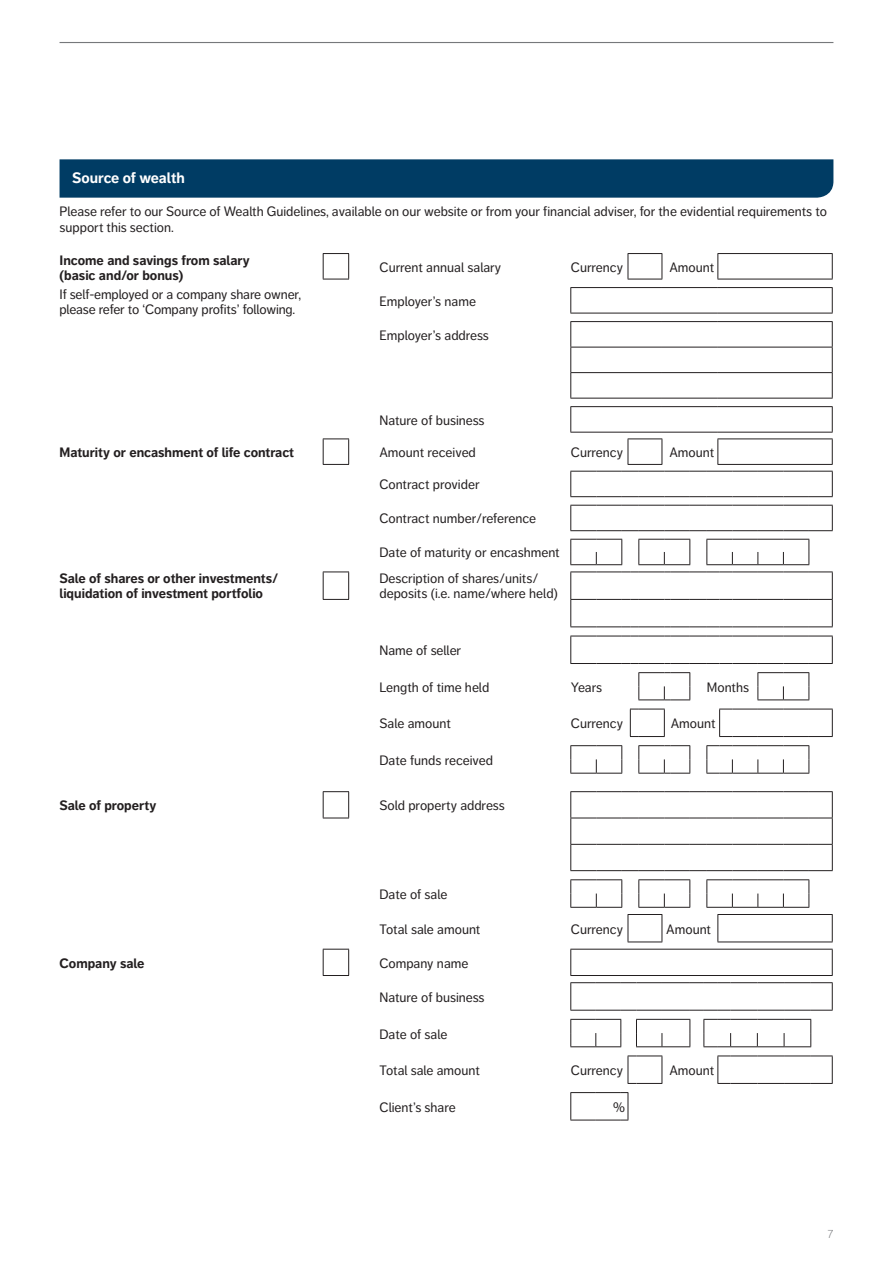
<style>
.page{position:relative;width:893px;height:1263px;background:#fff}
.page>*{position:absolute;margin:0;border:0;box-sizing:border-box;transform-origin:0 0}
.t1{font:700 15px "Friends Life Dagny";letter-spacing:-.005em;color:#fff}
.t2{font:13.5px/15px "Friends Life Dagny";color:#231f20}
.t3{font:700 13.5px/15px "Friends Life Dagny";color:#231f20}
.t4{font:300 12px "Friends Life Dagny";color:#76787b}
</style>
<div class="page">
<hr style="left:60px;top:42px;width:773px;height:1px;background:#76787b">
<div style="left:60px;top:159px;width:773px;height:39px;background:#003c64"></div>
<svg style="left:349px;top:254px;width:483px;height:178px"></svg>
<svg style="left:628px;top:254px;width:1px;height:25px"></svg>
<hr style="left:628px;top:253px;width:34px;height:1px;background:#231f20">
<svg style="left:662px;top:254px;width:1px;height:25px"></svg>
<svg style="left:717px;top:254px;width:1px;height:25px"></svg>
<hr style="left:717px;top:253px;width:116px;height:1px;background:#231f20">
<svg style="left:832px;top:254px;width:1px;height:25px"></svg>
<svg style="left:323px;top:253px;width:26px;height:27px"></svg>
<hr style="left:628px;top:279px;width:34px;height:1px;background:#231f20">
<hr style="left:717px;top:279px;width:116px;height:1px;background:#231f20">
<svg style="left:570px;top:288px;width:1px;height:25px"></svg>
<hr style="left:570px;top:287px;width:58px;height:1px;background:#231f20">
<hr style="left:628px;top:287px;width:34px;height:1px;background:#231f20">
<hr style="left:662px;top:287px;width:56px;height:1px;background:#231f20">
<hr style="left:718px;top:287px;width:115px;height:1px;background:#231f20">
<svg style="left:832px;top:288px;width:1px;height:25px"></svg>
<hr style="left:570px;top:313px;width:58px;height:1px;background:#231f20">
<hr style="left:628px;top:313px;width:34px;height:1px;background:#231f20">
<hr style="left:662px;top:313px;width:56px;height:1px;background:#231f20">
<hr style="left:718px;top:313px;width:115px;height:1px;background:#231f20">
<hr style="left:570px;top:321px;width:58px;height:1px;background:#231f20">
<hr style="left:628px;top:321px;width:34px;height:1px;background:#231f20">
<hr style="left:662px;top:321px;width:56px;height:1px;background:#231f20">
<hr style="left:718px;top:321px;width:115px;height:1px;background:#231f20">
<hr style="left:570px;top:347px;width:58px;height:1px;background:#231f20">
<hr style="left:628px;top:347px;width:34px;height:1px;background:#231f20">
<hr style="left:662px;top:347px;width:56px;height:1px;background:#231f20">
<hr style="left:718px;top:347px;width:115px;height:1px;background:#231f20">
<svg style="left:570px;top:322px;width:1px;height:76px"></svg>
<hr style="left:570px;top:372px;width:58px;height:1px;background:#231f20">
<hr style="left:628px;top:372px;width:34px;height:1px;background:#231f20">
<hr style="left:662px;top:372px;width:56px;height:1px;background:#231f20">
<hr style="left:718px;top:372px;width:115px;height:1px;background:#231f20">
<svg style="left:832px;top:322px;width:1px;height:76px"></svg>
<hr style="left:570px;top:398px;width:58px;height:1px;background:#231f20">
<hr style="left:628px;top:398px;width:34px;height:1px;background:#231f20">
<hr style="left:662px;top:398px;width:56px;height:1px;background:#231f20">
<hr style="left:718px;top:398px;width:115px;height:1px;background:#231f20">
<svg style="left:570px;top:407px;width:1px;height:25px"></svg>
<hr style="left:570px;top:406px;width:58px;height:1px;background:#231f20">
<hr style="left:628px;top:406px;width:34px;height:1px;background:#231f20">
<hr style="left:662px;top:406px;width:56px;height:1px;background:#231f20">
<hr style="left:718px;top:406px;width:115px;height:1px;background:#231f20">
<hr style="left:570px;top:432px;width:58px;height:1px;background:#231f20">
<hr style="left:628px;top:432px;width:34px;height:1px;background:#231f20">
<hr style="left:662px;top:432px;width:56px;height:1px;background:#231f20">
<hr style="left:718px;top:432px;width:115px;height:1px;background:#231f20">
<svg style="left:832px;top:407px;width:1px;height:25px"></svg>
<svg style="left:323px;top:438px;width:510px;height:27px"></svg>
<hr style="left:717px;top:464px;width:116px;height:1px;background:#231f20">
<svg style="left:570px;top:497px;width:262px;height:68px"></svg>
<svg style="left:570px;top:471px;width:263px;height:26px"></svg>
<svg style="left:570px;top:505px;width:263px;height:26px"></svg>
<svg style="left:570px;top:539px;width:52px;height:26px"></svg>
<svg style="left:638px;top:539px;width:52px;height:26px"></svg>
<svg style="left:706px;top:539px;width:103px;height:26px"></svg>
<svg style="left:349px;top:572px;width:483px;height:201px"></svg>
<svg style="left:570px;top:571px;width:263px;height:56px"></svg>
<svg style="left:570px;top:636px;width:263px;height:28px"></svg>
<svg style="left:630px;top:709px;width:35px;height:28px"></svg>
<svg style="left:719px;top:709px;width:114px;height:28px"></svg>
<svg style="left:323px;top:571px;width:26px;height:29px"></svg>
<svg style="left:570px;top:745px;width:52px;height:29px"></svg>
<svg style="left:638px;top:745px;width:52px;height:29px"></svg>
<svg style="left:706px;top:745px;width:103px;height:29px"></svg>
<svg style="left:638px;top:672px;width:52px;height:28px"></svg>
<svg style="left:757px;top:672px;width:52px;height:28px"></svg>
<svg style="left:349px;top:792px;width:483px;height:115px"></svg>
<svg style="left:570px;top:791px;width:263px;height:80px"></svg>
<svg style="left:570px;top:879px;width:52px;height:29px"></svg>
<svg style="left:638px;top:879px;width:52px;height:29px"></svg>
<svg style="left:706px;top:879px;width:103px;height:29px"></svg>
<svg style="left:323px;top:791px;width:26px;height:28px"></svg>
<svg style="left:627px;top:914px;width:206px;height:28px"></svg>
<hr style="left:717px;top:941px;width:116px;height:1px;background:#231f20">
<svg style="left:323px;top:949px;width:510px;height:27px"></svg>
<svg style="left:570px;top:1018px;width:242px;height:66px"></svg>
<svg style="left:570px;top:982px;width:263px;height:29px"></svg>
<svg style="left:628px;top:1055px;width:35px;height:29px"></svg>
<svg style="left:717px;top:1055px;width:116px;height:29px"></svg>
<svg style="left:570px;top:1092px;width:59px;height:29px"></svg>
<svg style="left:570px;top:1019px;width:51px;height:28px"></svg>
<svg style="left:636px;top:1019px;width:54px;height:28px"></svg>
<svg style="left:703px;top:1019px;width:108px;height:28px"></svg>
<p class="t1" style="left:72px;top:169px;width:114px">Source of wealth</p>
<p class="t2" style="left:60px;top:203px;width:769px;line-height:16.5px">Please refer to our Source of Wealth Guidelines, available on our website or from your financial adviser, for the evidential requirements to support this section.</p>
<p class="t3" style="left:60px;top:252px;width:192px">Income and savings from salary (basic and/or bonus)</p>
<p class="t2" style="left:60px;top:287px;width:243px">If self-employed or a company share owner, please refer to ‘Company profits’ following.</p>
<p class="t2" style="left:379px;top:260px;width:123px">Current annual salary</p>
<p class="t2" style="left:571px;top:260px;width:54px">Currency</p>
<p class="t2" style="left:669px;top:260px;width:46px">Amount</p>
<p class="t2" style="left:379px;top:294px;width:98px">Employer’s name</p>
<p class="t2" style="left:379px;top:328px;width:111px">Employer’s address</p>
<p class="t2" style="left:379px;top:413px;width:107px">Nature of business</p>
<p class="t3" style="left:60px;top:445px;width:236px">Maturity or encashment of life contract</p>
<p class="t2" style="left:379px;top:445px;width:98px">Amount received</p>
<p class="t2" style="left:571px;top:445px;width:54px">Currency</p>
<p class="t2" style="left:669px;top:445px;width:46px">Amount</p>
<p class="t2" style="left:379px;top:477px;width:102px">Contract provider</p>
<p class="t2" style="left:379px;top:511px;width:158px">Contract number/reference</p>
<p class="t2" style="left:379px;top:545px;width:182px">Date of maturity or encashment</p>
<p class="t3" style="left:60px;top:571px;width:220px">Sale of shares or other investments/ liquidation of investment portfolio</p>
<p class="t2" style="left:379px;top:571px;width:180px">Description of shares/units/ deposits (i.e. name/where held)</p>
<p class="t2" style="left:379px;top:643px;width:83px">Name of seller</p>
<p class="t2" style="left:379px;top:680px;width:111px">Length of time held</p>
<p class="t2" style="left:571px;top:680px;width:33px">Years</p>
<p class="t2" style="left:707px;top:680px;width:44px">Months</p>
<p class="t2" style="left:379px;top:716px;width:73px">Sale amount</p>
<p class="t2" style="left:571px;top:716px;width:54px">Currency</p>
<p class="t2" style="left:671px;top:716px;width:46px">Amount</p>
<p class="t2" style="left:379px;top:753px;width:115px">Date funds received</p>
<p class="t3" style="left:60px;top:798px;width:98px">Sale of property</p>
<p class="t2" style="left:379px;top:798px;width:127px">Sold property address</p>
<p class="t2" style="left:379px;top:887px;width:69px">Date of sale</p>
<p class="t2" style="left:379px;top:921px;width:102px">Total sale amount</p>
<p class="t2" style="left:571px;top:921px;width:54px">Currency</p>
<p class="t2" style="left:666px;top:921px;width:46px">Amount</p>
<p class="t3" style="left:60px;top:956px;width:87px">Company sale</p>
<p class="t2" style="left:379px;top:956px;width:91px">Company name</p>
<p class="t2" style="left:379px;top:990px;width:107px">Nature of business</p>
<p class="t2" style="left:379px;top:1026px;width:69px">Date of sale</p>
<p class="t2" style="left:379px;top:1063px;width:102px">Total sale amount</p>
<p class="t2" style="left:571px;top:1063px;width:54px">Currency</p>
<p class="t2" style="left:669px;top:1063px;width:46px">Amount</p>
<p class="t2" style="left:379px;top:1100px;width:78px">Client’s share</p>
<p class="t2" style="left:613px;top:1100px;width:13px">%</p>
<p class="t4" style="left:828px;top:1227px;width:7px">7</p>
</div>
